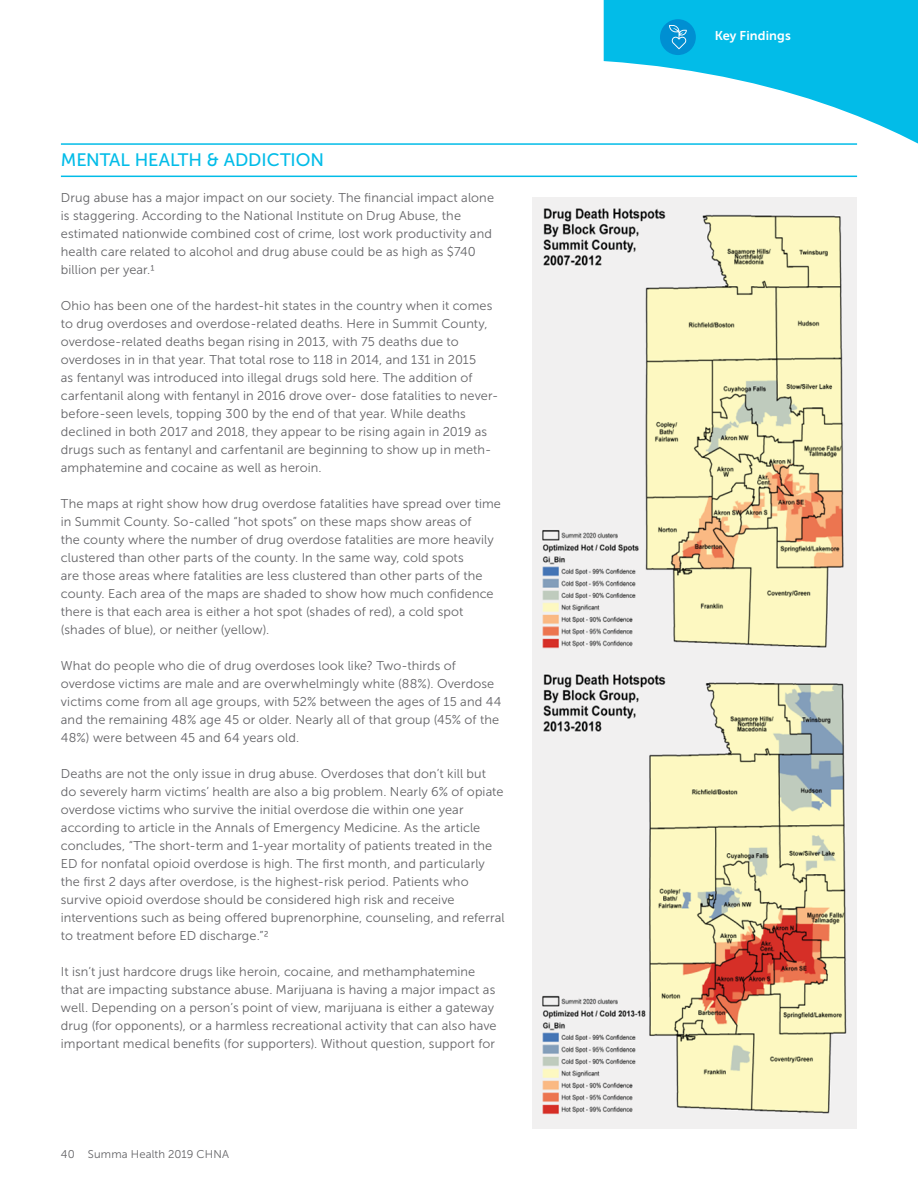
<style>
.page{position:relative;width:918px;height:1188px;background:#fff}
.page>*{position:absolute;margin:0;border:0;box-sizing:border-box;transform-origin:0 0}
.Callout_500_12_15{font:18px "Museo Sans 500";letter-spacing:-.005em;color:#02bce8}
.Body_copy_300_8_5_12{font:12.75px/18px "Museo Sans 300";letter-spacing:.01em;color:#636366}
.Body_copy_sub-head_7{font:12.75px "Museo Sans 700";letter-spacing:.005em;color:#fff}
.t1{font:11.25px "Museo Sans 300";letter-spacing:.015em;color:#636366}
</style>
<div class="page">
<hr style="left:61px;top:143px;width:796px;height:2px;background:#02bce8">
<hr style="left:61px;top:176px;width:796px;height:1px;background:#02bce8">
<img style="left:532px;top:197px;width:324px;height:931px">
<svg style="left:604px;top:0;width:314px;height:178px;fill:#02bce8"></svg>
<div style="left:660px;top:19px;width:36px;height:36px;background:#008fd2;border-radius:50%"></div>
<svg style="left:669px;top:25px;width:18px;height:24px"></svg>
<p class="Callout_500_12_15" style="left:61px;top:150px;width:265px">MENTAL HEALTH &amp; ADDICTION</p>
<p class="Body_copy_300_8_5_12" style="left:61px;top:189px;width:435px">Drug abuse has a major impact on our society. The financial impact alone is staggering. According to the National Institute on Drug Abuse, the estimated nationwide combined cost of crime, lost work productivity and health care related to alcohol and drug abuse could be as high as $740 billion per year.1</p>
<p class="Body_copy_300_8_5_12" style="left:61px;top:297px;width:439px">Ohio has been one of the hardest-hit states in the country when it comes to drug overdoses and overdose-related deaths. Here in Summit County, overdose-related deaths began rising in 2013, with 75 deaths due to overdoses in in that year. That total rose to 118 in 2014, and 131 in 2015<br>as fentanyl was introduced into illegal drugs sold here. The addition of carfentanil along with fentanyl in 2016 drove over- dose fatalities to never&shy;before-seen levels, topping 300 by the end of that year. While deaths declined in both 2017 and 2018, they appear to be rising again in 2019 as drugs such as fentanyl and carfentanil are beginning to show up in meth&shy;amphatemine and cocaine as well as heroin.</p>
<p class="Body_copy_300_8_5_12" style="left:61px;top:495px;width:442px">The maps at right show how drug overdose fatalities have spread over time in Summit County. So-called “hot spots” on these maps show areas of<br>the county where the number of drug overdose fatalities are more heavily clustered than other parts of the county. In the same way, cold spots<br>are those areas where fatalities are less clustered than other parts of the county. Each area of the maps are shaded to show how much confidence there is that each area is either a hot spot (shades of red), a cold spot (shades of blue), or neither (yellow).</p>
<p class="Body_copy_300_8_5_12" style="left:61px;top:657px;width:442px">What do people who die of drug overdoses look like? Two-thirds of overdose victims are male and are overwhelmingly white (88%). Overdose victims come from all age groups, with 52% between the ages of 15 and 44 and the remaining 48% age 45 or older. Nearly all of that group (45% of the 48%) were between 45 and 64 years old.</p>
<p class="Body_copy_300_8_5_12" style="left:61px;top:765px;width:445px">Deaths are not the only issue in drug abuse. Overdoses that don’t kill but do severely harm victims’ health are also a big problem. Nearly 6% of opiate overdose victims who survive the initial overdose die within one year according to article in the Annals of Emergency Medicine. As the article concludes, “The short-term and 1-year mortality of patients treated in the ED for nonfatal opioid overdose is high. The first month, and particularly the first 2 days after overdose, is the highest-risk period. Patients who survive opioid overdose should be considered high risk and receive interventions such as being offered buprenorphine, counseling, and referral to treatment before ED discharge.”2</p>
<p class="Body_copy_300_8_5_12" style="left:61px;top:963px;width:437px">It isn’t just hardcore drugs like heroin, cocaine, and methamphatemine that are impacting substance abuse. Marijuana is having a major impact as well. Depending on a person’s point of view, marijuana is either a gateway drug (for opponents), or a harmless recreational activity that can also have important medical benefits (for supporters). Without question, support for</p>
<p class="t1" style="left:61px;top:1148px;width:170px">40 Summa Health 2019 CHNA</p>
<p class="Body_copy_sub-head_7" style="left:715px;top:28px;width:78px">Key Findings</p>
</div>
